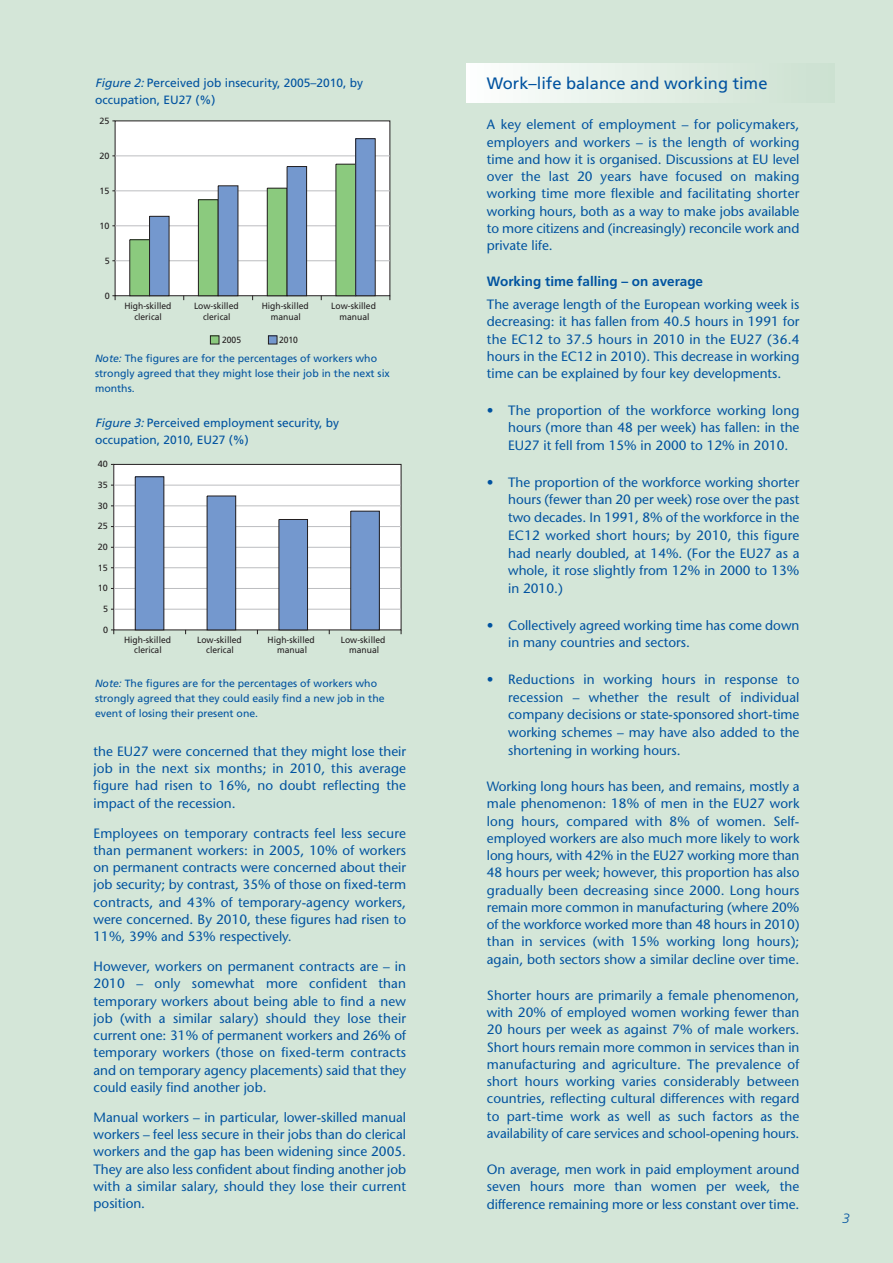
<style>
.page{position:relative;width:893px;height:1263px;background:#d4e6d8}
.page>*{position:absolute;margin:0;border:0;box-sizing:border-box;transform-origin:0 0}
.t1{font:16.5px "Frutiger";color:#0153a0}
.t2{font:13.5px/17.2px "Stone Sans";color:#0153a0;text-align:justify}
.t3{font:700 13.5px "Frutiger";color:#0153a0}
.t4{font:italic 300 13.5px "Frutiger";color:#0153a0}
.t5{font:12px/17.2px "Frutiger";color:#0153a0}
.t6{font:10.5px/15px "Frutiger";color:#0153a0}
.t7{font:9px/10.8px "Frutiger";color:#231f20;text-align:center;scale:.95 1}
.t8{font:9px "Frutiger";color:#231f20}
.s1{font-style:italic}
.s2{font-family:"Frutiger LT Com";font-style:italic}
</style>
<div class="page">
<div style="left:466px;top:64px;width:368px;height:38px;background:linear-gradient(to right,#fdfefe,#cbe0cf)"></div>
<div style="left:115px;top:121px;width:275px;height:175px;background:#fff"></div>
<hr style="left:115px;top:260px;width:275px;height:1px;background:#bcbdc0">
<hr style="left:115px;top:225px;width:275px;height:1px;background:#bcbdc0">
<hr style="left:115px;top:190px;width:275px;height:1px;background:#bcbdc0">
<hr style="left:115px;top:155px;width:275px;height:1px;background:#bcbdc0">
<div style="left:130px;top:240px;width:20px;height:56px;background:#8bca7e"></div>
<div style="left:129px;top:239px;width:21px;height:57px;border:1px solid #231f20"></div>
<div style="left:198px;top:200px;width:20px;height:96px;background:#8bca7e"></div>
<div style="left:198px;top:199px;width:21px;height:97px;border:1px solid #231f20"></div>
<div style="left:267px;top:188px;width:20px;height:108px;background:#8bca7e"></div>
<div style="left:267px;top:188px;width:20px;height:108px;border:1px solid #231f20"></div>
<div style="left:336px;top:164px;width:20px;height:132px;background:#8bca7e"></div>
<div style="left:150px;top:216px;width:19px;height:80px;background:#7498ce"></div>
<div style="left:149px;top:216px;width:20px;height:80px;border:1px solid #231f20"></div>
<div style="left:218px;top:186px;width:20px;height:110px;background:#7498ce"></div>
<div style="left:218px;top:185px;width:20px;height:111px;border:1px solid #231f20"></div>
<div style="left:287px;top:167px;width:20px;height:129px;background:#7498ce"></div>
<div style="left:287px;top:166px;width:20px;height:130px;border:1px solid #231f20"></div>
<div style="left:356px;top:139px;width:19px;height:157px;background:#7498ce"></div>
<div style="left:355px;top:138px;width:21px;height:158px;border:1px solid #231f20"></div>
<svg style="left:112px;top:295px;width:4px;height:5px"></svg>
<div style="left:210px;top:336px;width:9px;height:8px;background:#8bca7e"></div>
<div style="left:210px;top:335px;width:9px;height:9px;border:1px solid #231f20"></div>
<div style="left:268px;top:336px;width:9px;height:8px;background:#7498ce"></div>
<div style="left:268px;top:335px;width:9px;height:9px;border:1px solid #231f20"></div>
<div style="left:114px;top:464px;width:287px;height:166px;background:#fff"></div>
<div style="left:113px;top:464px;width:288px;height:166px;border:1px solid #231f20"></div>
<hr style="left:114px;top:609px;width:287px;height:1px;background:#bcbdc0">
<hr style="left:114px;top:588px;width:287px;height:1px;background:#bcbdc0">
<hr style="left:114px;top:567px;width:287px;height:1px;background:#bcbdc0">
<hr style="left:114px;top:547px;width:287px;height:1px;background:#bcbdc0">
<hr style="left:114px;top:526px;width:287px;height:1px;background:#bcbdc0">
<hr style="left:114px;top:505px;width:287px;height:1px;background:#bcbdc0">
<hr style="left:114px;top:485px;width:287px;height:1px;background:#bcbdc0">
<div style="left:135px;top:477px;width:29px;height:153px;background:#7498ce"></div>
<div style="left:135px;top:476px;width:29px;height:154px;border:1px solid #231f20"></div>
<div style="left:207px;top:496px;width:29px;height:134px;background:#7498ce"></div>
<div style="left:207px;top:496px;width:29px;height:134px;border:1px solid #231f20"></div>
<div style="left:279px;top:519px;width:29px;height:111px;background:#7498ce"></div>
<div style="left:279px;top:519px;width:29px;height:111px;border:1px solid #231f20"></div>
<div style="left:351px;top:511px;width:28px;height:119px;background:#7498ce"></div>
<div style="left:350px;top:511px;width:30px;height:119px;border:1px solid #231f20"></div>
<p class="t5" style="left:95px;top:75px;width:270px"><span class="s1">Figure2:</span>Perceived job insecurity, 2005–2010, by occupation, EU27 (%)</p>
<p class="t8" style="left:99px;top:117px;width:12px">25</p>
<p class="t8" style="left:99px;top:152px;width:12px">20</p>
<p class="t8" style="left:99px;top:187px;width:12px">15</p>
<p class="t8" style="left:99px;top:222px;width:12px">10</p>
<p class="t8" style="left:105px;top:257px;width:7px">5</p>
<p class="t8" style="left:105px;top:292px;width:7px">0</p>
<p class="t7" style="left:124px;top:301px;width:51px">High-skilled clerical</p>
<p class="t7" style="left:194px;top:301px;width:49px">Low-skilled clerical</p>
<p class="t7" style="left:262px;top:301px;width:51px">High-skilled manual</p>
<p class="t7" style="left:331px;top:301px;width:49px">Low-skilled manual</p>
<p class="t7" style="left:222px;top:335px;width:22px">2005</p>
<p class="t7" style="left:279px;top:335px;width:22px">2010</p>
<p class="t6" style="left:95px;top:351px;width:296px"><span class="s2">Note:</span> The figures are for the percentages of workers who strongly agreed that they might lose their job in the next six months.</p>
<p class="t5" style="left:95px;top:415px;width:246px"><span class="s1">Figure3:</span>Perceived employment security, by occupation, 2010, EU27 (%)</p>
<p class="t8" style="left:98px;top:460px;width:12px">40</p>
<p class="t8" style="left:98px;top:481px;width:12px">35</p>
<p class="t8" style="left:98px;top:502px;width:12px">30</p>
<p class="t8" style="left:98px;top:523px;width:12px">25</p>
<p class="t8" style="left:98px;top:543px;width:12px">20</p>
<p class="t8" style="left:98px;top:564px;width:12px">15</p>
<p class="t8" style="left:98px;top:584px;width:12px">10</p>
<p class="t8" style="left:103px;top:605px;width:7px">5</p>
<p class="t8" style="left:103px;top:626px;width:7px">0</p>
<p class="t7" style="left:124px;top:636px;width:51px;line-height:9.9px">High-skilled clerical</p>
<p class="t7" style="left:197px;top:636px;width:49px;line-height:9.9px">Low-skilled clerical</p>
<p class="t7" style="left:268px;top:636px;width:51px;line-height:9.9px">High-skilled manual</p>
<p class="t7" style="left:341px;top:636px;width:49px;line-height:9.9px">Low-skilled manual</p>
<p class="t6" style="left:95px;top:676px;width:291px"><span class="s2">Note:</span> The figures are for the percentages of workers who strongly agreed that they could easily find a new job in the event of losing their present one.</p>
<p class="t2" style="left:94px;top:744px;width:314px">the EU27 were concerned that they might lose their job in the next six months; in 2010, this average figure had risen to 16%, no doubt reflecting the impact of the recession.</p>
<p class="t2" style="left:94px;top:826px;width:314px">Employees on temporary contracts feel less secure than permanent workers: in 2005, 10% of workers on permanent contracts were concerned about their job security; by contrast, 35% of those on fixed-term contracts, and 43% of temporary-agency workers, were concerned. By 2010, these figures had risen to 11%, 39% and 53% respectively.</p>
<p class="t2" style="left:94px;top:959px;width:314px">However, workers on permanent contracts are – in 2010 – only somewhat more confident than temporary workers about being able to find a new job (with a similar salary) should they lose their current one: 31% of permanent workers and 26% of temporary workers (those on fixed-term contracts and on temporary agency placements) said that they could easily find another job.</p>
<p class="t2" style="left:94px;top:1110px;width:314px">Manual workers – in particular, lower-skilled manual workers – feel less secure in their jobs than do clerical workers and the gap has been widening since 2005.<br>They are also less confident about finding another job with a similar salary, should they lose their current position.</p>
<p class="t1" style="left:487px;top:77px;width:282px">Work–life balance and working time</p>
<p class="t2" style="left:487px;top:117px;width:314px">A key element of employment – for policymakers, employers and workers – is the length of working time and how it is organised. Discussions at EU level over the last 20 years have focused on making working time more flexible and facilitating shorter working hours, both as a way to make jobs available to more citizens and (increasingly) reconcile work and private life.</p>
<p class="t3" style="left:487px;top:275px;width:218px">Working time falling – on average</p>
<p class="t2" style="left:487px;top:297px;width:314px">The average length of the European working week is decreasing: it has fallen from 40.5 hours in 1991 for the EC12 to 37.5 hours in 2010 in the EU27 (36.4 hours in the EC12 in 2010). This decrease in working time can be explained by four key developments.</p>
<p class="t2" style="left:508px;top:403px;width:293px;line-height:17.7px;text-indent:-21px">• The proportion of the workforce working long hours (more than 48 per week) has fallen: in the EU27 it fell from 15% in 2000 to 12% in 2010.</p>
<p class="t2" style="left:508px;top:475px;width:293px;line-height:17.7px;text-indent:-21px">• The proportion of the workforce working shorter hours (fewer than 20 per week) rose over the past two decades. In 1991, 8% of the workforce in the EC12 worked short hours; by 2010, this figure had nearly doubled, at 14%. (For the EU27 as a whole, it rose slightly from 12% in 2000 to 13% in 2010.)</p>
<p class="t2" style="left:508px;top:617px;width:293px;line-height:17.7px;text-indent:-21px">• Collectively agreed working time has come down in many countries and sectors.</p>
<p class="t2" style="left:508px;top:672px;width:293px;line-height:17.7px;text-indent:-21px">• Reductions in working hours in response to recession – whether the result of individual company decisions or state-sponsored short-time working schemes – may have also added to the shortening in working hours.</p>
<p class="t2" style="left:487px;top:779px;width:314px">Working long hours has been, and remains, mostly a male phenomenon: 18% of men in the EU27 work long hours, compared with 8% of women. Self&shy;employed workers are also much more likely to work long hours, with 42% in the EU27 working more than 48 hours per week; however, this proportion has also gradually been decreasing since 2000. Long hours remain more common in manufacturing (where 20% of the workforce worked more than 48 hours in 2010) than in services (with 15% working long hours); again, both sectors show a similar decline over time.</p>
<p class="t2" style="left:487px;top:988px;width:314px">Shorter hours are primarily a female phenomenon, with 20% of employed women working fewer than 20 hours per week as against 7% of male workers.<br>Short hours remain more common in services than in manufacturing and agriculture. The prevalence of short hours working varies considerably between countries, reflecting cultural differences with regard to part-time work as well as such factors as the availability of care services and school-opening hours.</p>
<p class="t2" style="left:487px;top:1162px;width:314px">On average, men work in paid employment around seven hours more than women per week, the difference remaining more or less constant over time.</p>
<p class="t4" style="left:842px;top:1213px;width:9px">3</p>
</div>
